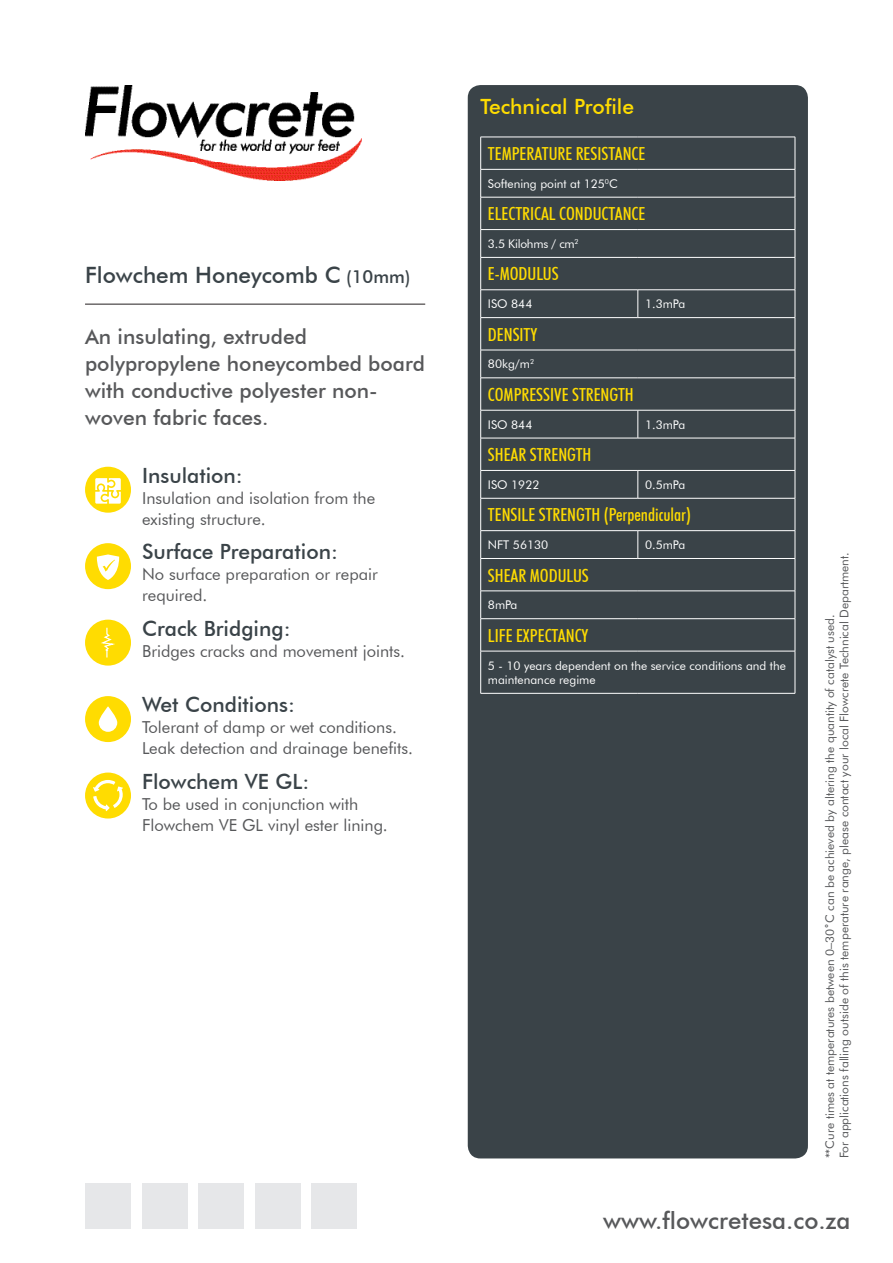
<style>
.page{position:relative;width:893px;height:1263px;background:#fff}
.page>*{position:absolute;margin:0;border:0;box-sizing:border-box;transform-origin:0 0}
.t1{font:500 24px "Futura BT";color:#57585a}
.t2{font:500 22.5px "Futura BT";color:#3a4348}
.t3{font:500 21px/27px "Futura BT";color:#57585a}
.t4{font:500 21px "Futura BT";color:#3a4348}
.t5{font:500 21px "Futura BT";color:#ffdc01}
.t6{font:500 condensed 18px "Futura BT";color:#ffdc01}
.t7{font:16.5px/21px "Futura BT";color:#57585a}
.t8{font:12px/14.4px "Futura BT";color:#57585a}
.t9{font:12px/14.4px "Futura BT";color:#fff}
.t10{font:12px "Futura BT";letter-spacing:-.02em;color:#fff}
.s1{font-size:18px}
</style>
<div class="page">
<img style="left:85px;top:85px;width:276px;height:96px">
<div style="left:85px;top:1183px;width:46px;height:46px;background:#e6e7e9"></div>
<div style="left:142px;top:1183px;width:46px;height:46px;background:#e6e7e9"></div>
<div style="left:198px;top:1183px;width:46px;height:46px;background:#e6e7e9"></div>
<div style="left:255px;top:1183px;width:46px;height:46px;background:#e6e7e9"></div>
<div style="left:311px;top:1183px;width:46px;height:46px;background:#e6e7e9"></div>
<div style="left:468px;top:85px;width:340px;height:1073px;background:#3a4348;border-radius:13px"></div>
<hr style="left:480px;top:137px;width:1px;height:32px;background:#fff">
<hr style="left:795px;top:137px;width:1px;height:32px;background:#fff">
<hr style="left:480px;top:197px;width:1px;height:32px;background:#fff">
<hr style="left:795px;top:197px;width:1px;height:32px;background:#fff">
<hr style="left:480px;top:257px;width:158px;height:1px;background:#fff">
<hr style="left:480px;top:258px;width:1px;height:32px;background:#fff">
<hr style="left:638px;top:257px;width:157px;height:1px;background:#fff">
<hr style="left:795px;top:258px;width:1px;height:32px;background:#fff">
<hr style="left:480px;top:289px;width:158px;height:1px;background:#fff">
<svg style="left:480px;top:290px;width:1px;height:27px"></svg>
<hr style="left:638px;top:289px;width:157px;height:1px;background:#fff">
<svg style="left:638px;top:290px;width:1px;height:27px"></svg>
<svg style="left:795px;top:290px;width:1px;height:27px"></svg>
<hr style="left:480px;top:317px;width:158px;height:1px;background:#fff">
<hr style="left:480px;top:318px;width:1px;height:32px;background:#fff">
<hr style="left:638px;top:317px;width:157px;height:1px;background:#fff">
<hr style="left:795px;top:318px;width:1px;height:32px;background:#fff">
<hr style="left:480px;top:350px;width:158px;height:1px;background:#fff">
<svg style="left:480px;top:350px;width:1px;height:28px"></svg>
<hr style="left:638px;top:350px;width:157px;height:1px;background:#fff">
<svg style="left:795px;top:350px;width:1px;height:28px"></svg>
<hr style="left:480px;top:378px;width:158px;height:1px;background:#fff">
<hr style="left:480px;top:378px;width:1px;height:32px;background:#fff">
<hr style="left:638px;top:378px;width:157px;height:1px;background:#fff">
<hr style="left:795px;top:378px;width:1px;height:32px;background:#fff">
<hr style="left:480px;top:410px;width:158px;height:1px;background:#fff">
<svg style="left:480px;top:410px;width:1px;height:28px"></svg>
<hr style="left:638px;top:410px;width:157px;height:1px;background:#fff">
<svg style="left:638px;top:410px;width:1px;height:28px"></svg>
<svg style="left:795px;top:410px;width:1px;height:28px"></svg>
<hr style="left:480px;top:438px;width:158px;height:1px;background:#fff">
<hr style="left:480px;top:438px;width:1px;height:32px;background:#fff">
<hr style="left:638px;top:438px;width:157px;height:1px;background:#fff">
<hr style="left:795px;top:438px;width:1px;height:32px;background:#fff">
<hr style="left:480px;top:470px;width:158px;height:1px;background:#fff">
<svg style="left:480px;top:471px;width:1px;height:27px"></svg>
<hr style="left:638px;top:470px;width:157px;height:1px;background:#fff">
<svg style="left:638px;top:471px;width:1px;height:27px"></svg>
<svg style="left:795px;top:471px;width:1px;height:27px"></svg>
<hr style="left:480px;top:498px;width:158px;height:1px;background:#fff">
<hr style="left:480px;top:498px;width:1px;height:32px;background:#fff">
<hr style="left:638px;top:498px;width:157px;height:1px;background:#fff">
<hr style="left:795px;top:498px;width:1px;height:32px;background:#fff">
<hr style="left:480px;top:530px;width:158px;height:1px;background:#fff">
<svg style="left:480px;top:531px;width:1px;height:27px"></svg>
<hr style="left:638px;top:530px;width:157px;height:1px;background:#fff">
<svg style="left:638px;top:531px;width:1px;height:27px"></svg>
<svg style="left:795px;top:531px;width:1px;height:27px"></svg>
<hr style="left:480px;top:558px;width:158px;height:1px;background:#fff">
<hr style="left:480px;top:559px;width:1px;height:32px;background:#fff">
<hr style="left:638px;top:558px;width:157px;height:1px;background:#fff">
<hr style="left:795px;top:559px;width:1px;height:32px;background:#fff">
<hr style="left:480px;top:591px;width:158px;height:1px;background:#fff">
<svg style="left:480px;top:591px;width:1px;height:27px"></svg>
<hr style="left:638px;top:591px;width:157px;height:1px;background:#fff">
<svg style="left:795px;top:591px;width:1px;height:27px"></svg>
<hr style="left:480px;top:618px;width:158px;height:1px;background:#fff">
<hr style="left:480px;top:619px;width:1px;height:32px;background:#fff">
<hr style="left:638px;top:618px;width:157px;height:1px;background:#fff">
<hr style="left:795px;top:619px;width:1px;height:32px;background:#fff">
<hr style="left:480px;top:651px;width:158px;height:1px;background:#fff">
<hr style="left:480px;top:651px;width:1px;height:42px;background:#fff">
<hr style="left:638px;top:651px;width:157px;height:1px;background:#fff">
<hr style="left:795px;top:651px;width:1px;height:42px;background:#fff">
<hr style="left:480px;top:693px;width:158px;height:1px;background:#fff">
<hr style="left:638px;top:693px;width:157px;height:1px;background:#fff">
<hr style="left:480px;top:229px;width:158px;height:1px;background:#fff">
<svg style="left:480px;top:230px;width:1px;height:27px"></svg>
<hr style="left:638px;top:229px;width:157px;height:1px;background:#fff">
<svg style="left:795px;top:230px;width:1px;height:27px"></svg>
<hr style="left:480px;top:137px;width:158px;height:1px;background:#fff">
<hr style="left:638px;top:137px;width:157px;height:1px;background:#fff">
<hr style="left:480px;top:197px;width:158px;height:1px;background:#fff">
<hr style="left:638px;top:197px;width:157px;height:1px;background:#fff">
<hr style="left:480px;top:169px;width:158px;height:1px;background:#fff">
<svg style="left:480px;top:170px;width:1px;height:27px"></svg>
<hr style="left:638px;top:169px;width:157px;height:1px;background:#fff">
<svg style="left:795px;top:170px;width:1px;height:27px"></svg>
<hr style="left:85px;top:304px;width:340px;height:1px;background:#231f20">
<div style="left:85px;top:620px;width:46px;height:46px;background:#ffdc01;border-radius:50%"></div>
<svg style="left:101px;top:627px;width:14px;height:31px"></svg>
<div style="left:85px;top:543px;width:46px;height:46px;background:#ffdc01;border-radius:50%"></div>
<svg style="left:97px;top:554px;width:22px;height:26px"></svg>
<div style="left:85px;top:696px;width:46px;height:46px;background:#ffdc01;border-radius:50%"></div>
<svg style="left:99px;top:706px;width:18px;height:26px"></svg>
<div style="left:85px;top:467px;width:46px;height:46px;background:#ffdc01;border-radius:50%"></div>
<svg style="left:95px;top:478px;width:26px;height:26px"></svg>
<div style="left:85px;top:772px;width:46px;height:46px;background:#ffdc01;border-radius:50%"></div>
<svg style="left:93px;top:780px;width:30px;height:31px"></svg>
<p class="t2" style="left:85px;top:261px;width:327px">Flowchem Honeycomb C <span class="s1">(10mm)</span></p>
<p class="t3" style="left:85px;top:323px;width:341px">An insulating, extruded polypropylene honeycombed board with conductive polyester non&shy;woven fabric faces.</p>
<p class="t4" style="left:142px;top:462px;width:102px">Insulation:</p>
<p class="t7" style="left:142px;top:487px;width:235px">Insulation and isolation from the existing structure.</p>
<p class="t4" style="left:142px;top:539px;width:197px">Surface Preparation:</p>
<p class="t7" style="left:142px;top:563px;width:237px">No surface preparation or repair required.</p>
<p class="t4" style="left:142px;top:615px;width:150px">Crack Bridging:</p>
<p class="t7" style="left:142px;top:640px;width:265px">Bridges cracks and movement joints.</p>
<p class="t4" style="left:142px;top:692px;width:154px">Wet Conditions:</p>
<p class="t7" style="left:142px;top:717px;width:272px">Tolerant of damp or wet conditions.<br>Leak detection and drainage benefits.</p>
<p class="t4" style="left:142px;top:768px;width:169px">Flowchem VE GL:</p>
<p class="t7" style="left:142px;top:793px;width:247px">To be used in conjunction with<br>Flowchem VE GL vinyl ester lining.</p>
<p class="t5" style="left:480px;top:94px;width:155px">Technical Profile</p>
<p class="t6" style="left:488px;top:143px;width:159px">TEMPERATURE RESISTANCE</p>
<p class="t9" style="left:488px;top:176px;width:131px">Softening point at 125<sup>0</sup>C</p>
<p class="t6" style="left:488px;top:203px;width:159px">ELECTRICAL CONDUCTANCE</p>
<p class="t10" style="left:488px;top:236px;width:92px">3.5 Kilohms / cm<sup>2</sup></p>
<p class="t6" style="left:488px;top:263px;width:72px">E-MODULUS</p>
<p class="t9" style="left:488px;top:297px;width:46px">ISO 844</p>
<p class="t9" style="left:645px;top:297px;width:42px">1.3mPa</p>
<p class="t6" style="left:488px;top:323px;width:51px">DENSITY</p>
<p class="t9" style="left:488px;top:357px;width:48px">80kg/m<sup>2</sup></p>
<p class="t6" style="left:488px;top:384px;width:147px">COMPRESSIVE STRENGTH</p>
<p class="t9" style="left:488px;top:417px;width:46px">ISO 844</p>
<p class="t9" style="left:645px;top:417px;width:42px">1.3mPa</p>
<p class="t6" style="left:488px;top:444px;width:105px">SHEAR STRENGTH</p>
<p class="t9" style="left:488px;top:477px;width:53px">ISO 1922</p>
<p class="t9" style="left:645px;top:477px;width:42px">0.5mPa</p>
<p class="t6" style="left:488px;top:504px;width:205px">TENSILE STRENGTH (Perpendicular)</p>
<p class="t9" style="left:488px;top:538px;width:62px">NFT 56130</p>
<p class="t9" style="left:645px;top:538px;width:42px">0.5mPa</p>
<p class="t6" style="left:488px;top:564px;width:102px">SHEAR MODULUS</p>
<p class="t9" style="left:488px;top:598px;width:31px">8mPa</p>
<p class="t6" style="left:488px;top:624px;width:102px">LIFE EXPECTANCY</p>
<p class="t9" style="left:488px;top:658px;width:299px">5 - 10 years dependent on the service conditions and the maintenance regime</p>
<p class="t8" style="left:822px;top:1158px;width:608px;rotate:-90deg">**Cure times at temperatures between 0–30˚C can be achieved by altering the quantity of catalyst used.<br>For applications falling outside of this temperature range, please contact your local Flowcrete Technical Department.</p>
<h1 class="t1" style="left:603px;top:1206px;width:249px">www.flowcretesa.co.za</h1>
</div>
